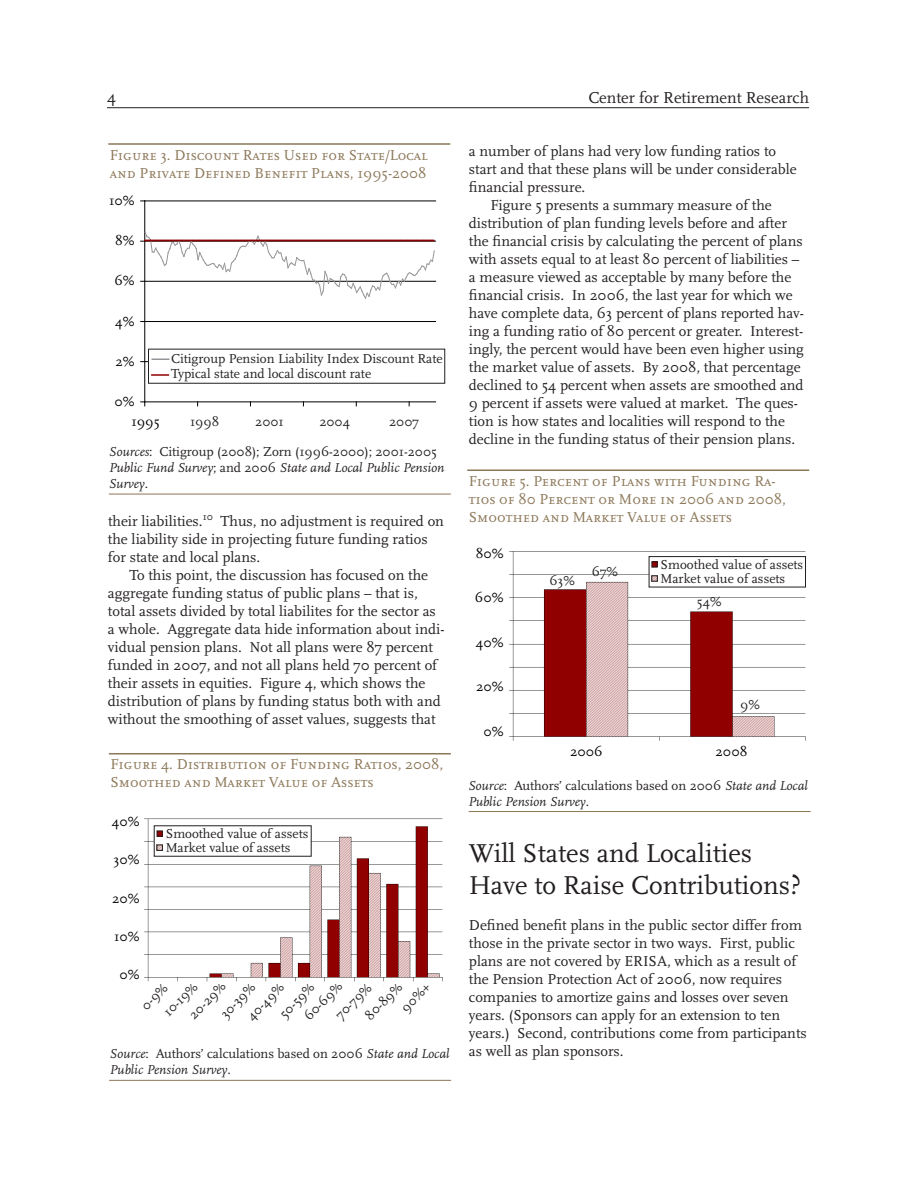
<style>
.page{position:relative;width:918px;height:1188px;background:#fff}
.page>*{position:absolute;margin:0;border:0;box-sizing:border-box;transform-origin:0 0}
.t1{font:27px/31.5px "Scala";color:#231f20}
.t2{font:16.5px "Scala";color:#231f20}
.t3{font:15px/18px "Scala";color:#231f20}
.t4{font:15px/18px "Scala Caps";color:#8c7859}
.t5{font:13.95px "Scala";color:#000}
.t6{font:13.8px "Scala";color:#000}
.t7{font:italic 13.5px/16.2px "Scala";color:#231f20}
.t8{font:13.5px/14px "Scala";color:#231f20}
.s1{font-size:13.95px;color:#000}
.s2{font-style:normal}
</style>
<div class="page">
<hr style="left:107px;top:107px;width:702px;height:1px;background:#231f20">
<hr style="left:469px;top:811px;width:342px;height:1px;background:#8c7859">
<hr style="left:145px;top:361px;width:291px;height:1px;background:#000">
<hr style="left:145px;top:321px;width:291px;height:1px;background:#000">
<hr style="left:145px;top:281px;width:291px;height:1px;background:#000">
<hr style="left:145px;top:241px;width:291px;height:1px;background:#000">
<hr style="left:145px;top:201px;width:291px;height:1px;background:#000">
<hr style="left:145px;top:201px;width:1px;height:201px;background:#000">
<hr style="left:145px;top:402px;width:291px;height:1px;background:#000">
<svg style="left:141px;top:231px;width:294px;height:68px"></svg>
<hr style="left:108px;top:143px;width:342px;height:2px;background:#8c7859">
<div style="left:148px;top:349px;width:297px;height:34px;background:#fff"></div>
<div style="left:148px;top:349px;width:297px;height:35px;border:1px solid #231f20"></div>
<svg style="left:152px;top:358px;width:18px;height:2px"></svg>
<svg style="left:151px;top:374px;width:18px;height:2px"></svg>
<hr style="left:109px;top:494px;width:342px;height:1px;background:#8c7859">
<hr style="left:109px;top:1080px;width:342px;height:1px;background:#8c7859">
<hr style="left:109px;top:753px;width:342px;height:1px;background:#8c7859">
<img style="left:144px;top:818px;width:299px;height:164px">
<div style="left:154px;top:826px;width:157px;height:30px;background:#fff"></div>
<div style="left:154px;top:825px;width:158px;height:32px;border:1px solid #231f20"></div>
<svg style="left:157px;top:831px;width:6px;height:6px"></svg>
<svg style="left:157px;top:845px;width:6px;height:6px"></svg>
<hr style="left:467px;top:470px;width:342px;height:1px;background:#8c7859">
<img style="left:509px;top:551px;width:297px;height:190px">
<div style="left:649px;top:557px;width:156px;height:30px;background:#fff"></div>
<div style="left:649px;top:556px;width:157px;height:31px;border:1px solid #231f20"></div>
<div style="left:651px;top:561px;width:7px;height:7px;border:1px solid #231f20"></div>
<div style="left:651px;top:575px;width:7px;height:7px;border:1px solid #231f20"></div>
<p class="t2" style="left:107px;top:87px;width:11px">4</p>
<p class="t2" style="left:589px;top:89px;width:222px">Center for Retirement Research</p>
<p class="t4" style="left:110px;top:146px;width:319px">Figure 3. Discount Rates Used for State/Local and Private Defined Benefit Plans, 1995-2008</p>
<p class="t5" style="left:109px;top:193px;width:27px">10%</p>
<p class="t5" style="left:115px;top:233px;width:21px">8%</p>
<p class="t5" style="left:114px;top:273px;width:22px">6%</p>
<p class="t5" style="left:115px;top:313px;width:21px">4%</p>
<p class="t5" style="left:115px;top:354px;width:21px">2%</p>
<p class="t5" style="left:114px;top:394px;width:22px">0%</p>
<p class="t8" style="left:171px;top:352px;width:273px;line-height:15px">Citigroup Pension Liability Index Discount Rate<br>Typical state and local discount rate</p>
<p class="t8" style="left:190px;top:415px;width:31px">1998</p>
<p class="t8" style="left:389px;top:415px;width:32px">2007</p>
<p class="t5" style="left:131px;top:414px;width:30px">1995</p>
<p class="t5" style="left:184px;top:414px;width:31px">1997</p>
<p class="t5" style="left:235px;top:414px;width:34px">2000</p>
<p class="t8" style="left:255px;top:415px;width:96px">2001 <span class="s1">2002</span>2004</p>
<p class="t5" style="left:395px;top:414px;width:32px">2007</p>
<p class="t7" style="left:109px;top:443px;width:337px">Sources<span class="s2">: Citigroup (2008); Zorn (1996-2000); 2001-2005<br></span>Public Fund Survey<span class="s2">; and 2006</span> State and Local Public Pension<br>Survey<span class="s2">.</span></p>
<p class="t3" style="left:108px;top:513px;width:337px">their liabilities.<sup>10</sup> Thus, no adjustment is required on</p>
<p class="t3" style="left:108px;top:531px;width:321px">the liability side in projecting future funding ratios</p>
<p class="t3" style="left:108px;top:549px;width:154px">for state and local plans.</p>
<p class="t3" style="left:130px;top:567px;width:300px">To this point, the discussion has focused on the</p>
<p class="t3" style="left:108px;top:585px;width:311px">aggregate funding status of public plans – that is,</p>
<p class="t3" style="left:108px;top:603px;width:329px">total assets divided by total liabilites for the sector as</p>
<p class="t3" style="left:108px;top:621px;width:338px">a whole. Aggregate data hide information about indi-</p>
<p class="t3" style="left:108px;top:639px;width:327px">vidual pension plans. Not all plans were 87 percent</p>
<p class="t3" style="left:108px;top:657px;width:331px">funded in 2007, and not all plans held 70 percent of</p>
<p class="t3" style="left:108px;top:675px;width:319px">their assets in equities. Figure 4, which shows the</p>
<p class="t3" style="left:108px;top:693px;width:334px">distribution of plans by funding status both with and</p>
<p class="t3" style="left:108px;top:711px;width:329px">without the smoothing of asset values, suggests that</p>
<p class="t4" style="left:110px;top:756px;width:334px">Figure 4. Distribution of Funding Ratios, 2008,<br>Smoothed and Market Value of Assets</p>
<p class="t6" style="left:112px;top:814px;width:29px">40%</p>
<p class="t6" style="left:114px;top:852px;width:28px">30%</p>
<p class="t6" style="left:112px;top:891px;width:29px">20%</p>
<p class="t6" style="left:114px;top:929px;width:27px">10%</p>
<p class="t8" style="left:166px;top:827px;width:144px">Smoothed value of assets<br>Market value of assets</p>
<p class="t6" style="left:119px;top:967px;width:22px">0%</p>
<p class="t8" style="left:302px;top:1013px;width:50px;rotate:-45deg">60-69%</p>
<p class="t8" style="left:186px;top:1012px;width:47px;rotate:-45deg">20-29%</p>
<p class="t8" style="left:161px;top:1009px;width:44px;rotate:-45deg">10-19%</p>
<p class="t8" style="left:363px;top:1013px;width:48px;rotate:-45deg">80-89%</p>
<p class="t8" style="left:398px;top:1005px;width:37px;rotate:-45deg">90%+</p>
<p class="t8" style="left:218px;top:1011px;width:45px;rotate:-45deg">30-39%</p>
<p class="t8" style="left:277px;top:1011px;width:45px;rotate:-45deg">50-59%</p>
<p class="t8" style="left:244px;top:1013px;width:48px;rotate:-45deg">40-49%</p>
<p class="t8" style="left:139px;top:1003px;width:33px;rotate:-45deg">0-9%</p>
<p class="t8" style="left:333px;top:1012px;width:46px;rotate:-45deg">70-79%</p>
<p class="t7" style="left:110px;top:1046px;width:341px">Source<span class="s2">: Authors’ calculations based on 2006</span> State and Local<br>Public Pension Survey<span class="s2">.</span></p>
<p class="t3" style="left:469px;top:142px;width:329px">a number of plans had very low funding ratios to start and that these plans will be under considerable financial pressure.</p>
<p class="t3" style="left:469px;top:196px;width:337px;text-indent:22px">Figure 5 presents a summary measure of the distribution of plan funding levels before and after the financial crisis by calculating the percent of plans with assets equal to at least 80 percent of liabilities – a measure viewed as acceptable by many before the financial crisis. In 2006, the last year for which we have complete data, 63 percent of plans reported hav&shy;ing a funding ratio of 80 percent or greater. Interest&shy;ingly, the percent would have been even higher using the market value of assets. By 2008, that percentage declined to 54 percent when assets are smoothed and 9 percent if assets were valued at market. The ques&shy;tion is how states and localities will respond to the decline in the funding status of their pension plans.</p>
<p class="t4" style="left:469px;top:472px;width:319px">Figure 5. Percent of Plans with Funding Ra&shy;tios of 80 Percent or More in 2006 and 2008,<br>Smoothed and Market Value of Assets</p>
<p class="t5" style="left:476px;top:546px;width:29px">80%</p>
<p class="t5" style="left:475px;top:590px;width:30px">60%</p>
<p class="t5" style="left:476px;top:635px;width:29px">40%</p>
<p class="t5" style="left:476px;top:679px;width:29px">20%</p>
<p class="t5" style="left:483px;top:724px;width:22px">0%</p>
<p class="t8" style="left:549px;top:574px;width:27px">63%</p>
<p class="t8" style="left:592px;top:564px;width:28px">67%</p>
<p class="t8" style="left:661px;top:558px;width:144px">Smoothed value of assets<br>Market value of assets</p>
<p class="t8" style="left:697px;top:595px;width:26px">54%</p>
<p class="t8" style="left:740px;top:698px;width:21px">9%</p>
<p class="t5" style="left:570px;top:744px;width:34px">2006</p>
<p class="t5" style="left:716px;top:744px;width:33px">2008</p>
<p class="t7" style="left:468px;top:778px;width:341px">Source<span class="s2">: Authors’ calculations based on 2006</span> State and Local<br>Public Pension Survey<span class="s2">.</span></p>
<h1 class="t1" style="left:469px;top:838px;width:334px">Will States and Localities<br>Have to Raise Contributions?</h1>
<p class="t3" style="left:469px;top:916px;width:339px">Defined benefit plans in the public sector differ from those in the private sector in two ways. First, public plans are not covered by ERISA, which as a result of the Pension Protection Act of 2006, now requires companies to amortize gains and losses over seven years. (Sponsors can apply for an extension to ten years.) Second, contributions come from participants as well as plan sponsors.</p>
</div>
